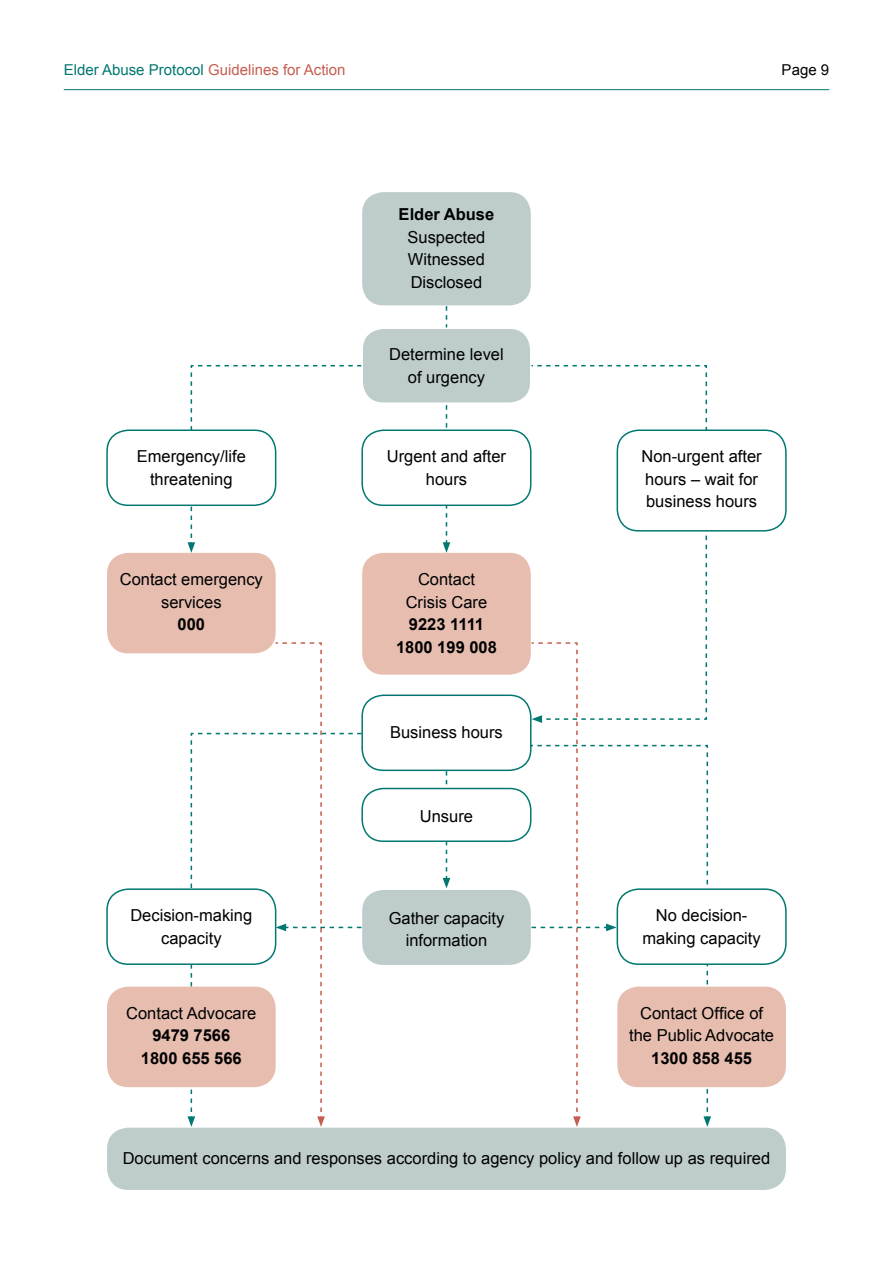
<style>
.page{position:relative;width:893px;height:1263px;background:#fff}
.page>*{position:absolute;margin:0;border:0;box-sizing:border-box;transform-origin:0 0}
.t1{font:16.5px/22.5px "Arial";color:#000;text-align:center}
.t2{font:700 16.5px/22.5px "Arial";color:#000;text-align:center}
.t3{font:15px "Arial";color:#c55e4f}
.t4{font:15px "Arial";color:#000}
.s1{color:#007770}
</style>
<div class="page">
<hr style="left:64px;top:89px;width:765px;height:1px;background:#007770">
<svg style="left:443px;top:771px;width:7px;height:117px"></svg>
<svg style="left:188px;top:365px;width:190px;height:188px"></svg>
<svg style="left:443px;top:306px;width:7px;height:247px"></svg>
<div style="left:362px;top:192px;width:169px;height:113px;background:#becdcc;border-radius:21px"></div>
<div style="left:362px;top:328px;width:169px;height:75px;background:#becdcc;border-radius:21px"></div>
<div style="left:361px;top:327px;width:170px;height:77px;border:2px solid #fff;border-radius:21px"></div>
<div style="left:362px;top:430px;width:169px;height:75px;background:#fff;border-radius:21px"></div>
<div style="left:361px;top:429px;width:170px;height:77px;border:2px solid #007770;border-radius:21px"></div>
<div style="left:107px;top:430px;width:169px;height:75px;background:#fff;border-radius:21px"></div>
<div style="left:106px;top:429px;width:170px;height:77px;border:2px solid #007770;border-radius:21px"></div>
<div style="left:617px;top:429px;width:170px;height:102px;border:2px solid #007770;border-radius:21px"></div>
<div style="left:362px;top:553px;width:169px;height:122px;background:#e6bdaf;border-radius:21px"></div>
<div style="left:361px;top:694px;width:170px;height:77px;border:2px solid #007770;border-radius:21px"></div>
<div style="left:362px;top:788px;width:169px;height:53px;background:#fff;border-radius:21px"></div>
<div style="left:361px;top:788px;width:170px;height:54px;border:2px solid #007770;border-radius:21px"></div>
<div style="left:107px;top:553px;width:169px;height:100px;background:#e6bdaf;border-radius:21px"></div>
<div style="left:362px;top:890px;width:169px;height:75px;background:#becdcc;border-radius:21px"></div>
<div style="left:107px;top:1128px;width:679px;height:62px;background:#becdcc;border-radius:21px"></div>
<div style="left:106px;top:888px;width:170px;height:77px;border:2px solid #007770;border-radius:21px"></div>
<div style="left:107px;top:986px;width:169px;height:101px;background:#e6bdaf;border-radius:21px"></div>
<div style="left:617px;top:986px;width:169px;height:101px;background:#e6bdaf;border-radius:21px"></div>
<div style="left:617px;top:888px;width:170px;height:77px;border:2px solid #007770;border-radius:21px"></div>
<svg style="left:530px;top:372px;width:181px;height:755px"></svg>
<svg style="left:188px;top:641px;width:182px;height:486px"></svg>
<p class="t3" style="left:64px;top:60px;width:283px"><span class="s1">Elder Abuse Protocol</span> Guidelines for Action</p>
<p class="t4" style="left:782px;top:60px;width:49px">Page 9</p>
<p class="t2" style="left:399px;top:204px;width:97px">Elder Abuse</p>
<p class="t1" style="left:407px;top:226px;width:79px;text-align:justify">Suspected Witnessed Disclosed</p>
<p class="t1" style="left:389px;top:343px;width:116px">Determine level of urgency</p>
<p class="t1" style="left:137px;top:445px;width:111px">Emergency/life threatening</p>
<p class="t1" style="left:642px;top:445px;width:122px;text-align:left">Non-urgent after hours – wait for business hours</p>
<p class="t1" style="left:387px;top:445px;width:121px">Urgent and after hours</p>
<p class="t1" style="left:120px;top:568px;width:145px">Contact emergency services</p>
<p class="t2" style="left:178px;top:613px;width:29px">000</p>
<p class="t1" style="left:130px;top:904px;width:123px">Decision-making capacity</p>
<p class="t1" style="left:126px;top:1002px;width:132px">Contact Advocare</p>
<p class="t2" style="left:141px;top:1025px;width:102px">9479 7566<br>1800 655 566</p>
<p class="t1" style="left:406px;top:568px;width:83px">Contact<br>Crisis Care</p>
<p class="t2" style="left:396px;top:613px;width:102px">9223 1111<br>1800 199 008</p>
<p class="t1" style="left:390px;top:721px;width:114px">Business hours</p>
<p class="t1" style="left:420px;top:806px;width:55px">Unsure</p>
<p class="t1" style="left:389px;top:907px;width:117px">Gather capacity information</p>
<p class="t1" style="left:642px;top:904px;width:120px">No decision&shy;making capacity</p>
<p class="t1" style="left:629px;top:1002px;width:146px">Contact Office of the Public Advocate</p>
<p class="t2" style="left:651px;top:1047px;width:102px">1300 858 455</p>
<p class="t1" style="left:123px;top:1147px;width:649px">Document concerns and responses according to agency policy and follow up as required</p>
</div>
